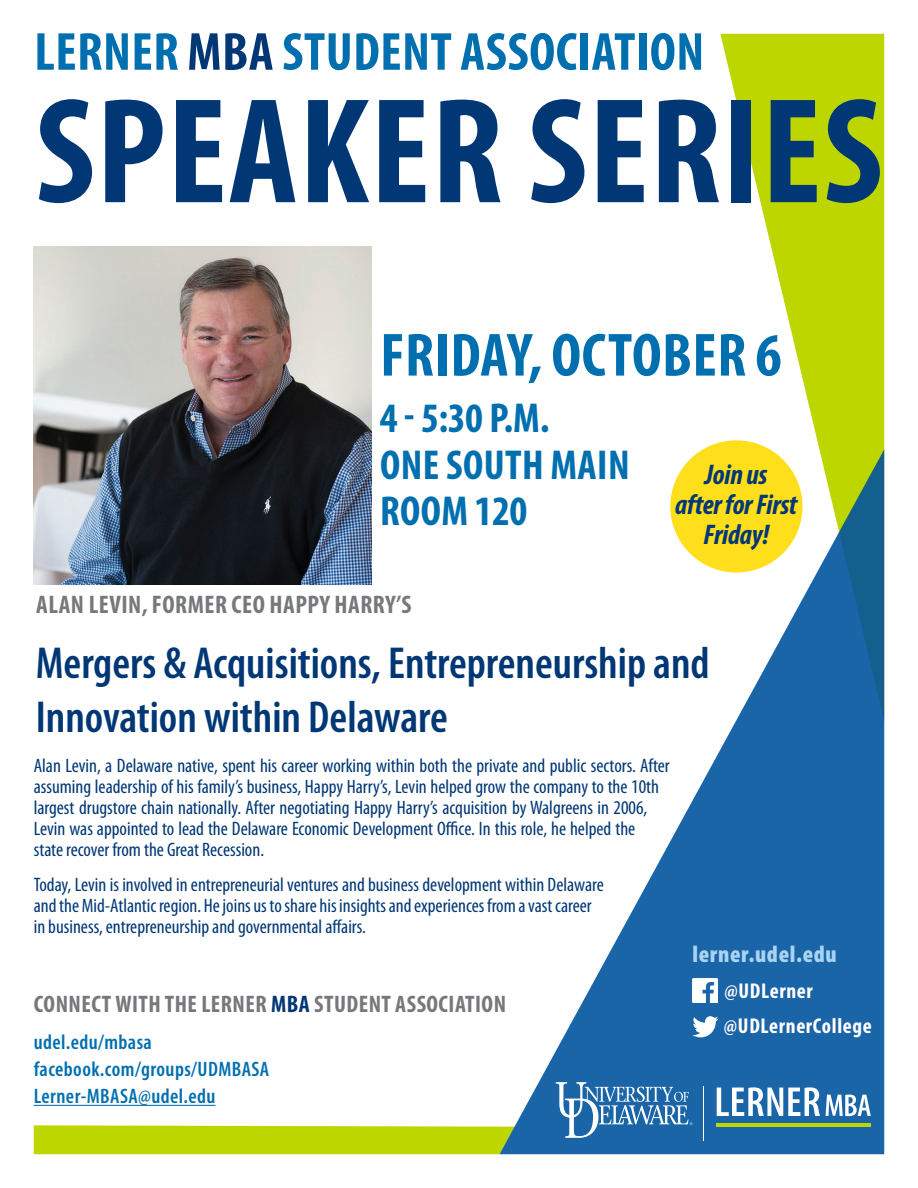
<style>
.page{position:relative;width:918px;height:1188px;background:#fff}
.page>*{position:absolute;margin:0;border:0;box-sizing:border-box;transform-origin:0 0}
.t1{font:700 condensed 151.5px "Myriad Pro";letter-spacing:.01em;color:#013775}
.t2{font:700 condensed 61.5px "Myriad Pro";letter-spacing:.01em;color:#006faf}
.t3{font:700 condensed 54px "Myriad Pro";letter-spacing:.01em;color:#006faf}
.t4{font:600 condensed 45px/54px "Myriad Pro";color:#013775}
.t5{font:700 condensed 42px "Myriad Pro";letter-spacing:.01em;color:#006faf}
.t6{font:italic 700 condensed 28.5px "Myriad Pro";letter-spacing:-.01em;color:#013775}
.t7{font:700 condensed 25.5px "Myriad Pro";letter-spacing:.02em;color:#76787b}
.t8{font:700 condensed 24px "Myriad Pro";letter-spacing:.02em;color:#76787b}
.t9{font:900 condensed 23.55px "Myriad Pro";letter-spacing:.03em;color:#a8d4f1}
.t10{font:700 condensed 21.45px "Myriad Pro";letter-spacing:.03em;color:#fff}
.t11{font:600 condensed 21px "Myriad Pro";letter-spacing:.02em;color:#006faf}
.t12{font:condensed 19.5px/21px "Myriad Pro";color:#013775}
.s1{color:#013775}
</style>
<div class="page">
<div style="left:34px;top:1125px;width:466px;height:29px;background:#bed600"></div>
<svg style="left:720px;top:34px;width:164px;height:415px;fill:#bed600"></svg>
<svg style="left:500px;top:449px;width:384px;height:705px;fill:#1a64a8"></svg>
<svg style="left:556px;top:1082px;width:136px;height:56px;background:#4e87bb"></svg>
<hr style="left:703px;top:1087px;width:1px;height:54px;background:#fff">
<svg style="left:717px;top:1087px;width:103px;height:29px"></svg>
<hr style="left:717px;top:1123px;width:154px;height:4px;background:#bed600">
<svg style="left:826px;top:1095px;width:45px;height:21px"></svg>
<hr style="left:34px;top:1105px;width:181px;height:1px;background:#006faf">
<svg style="left:692px;top:1016px;width:26px;height:21px"></svg>
<img style="left:692px;top:978px;width:25px;height:25px">
<img style="left:34px;top:247px;width:337px;height:337px">
<div style="left:670px;top:440px;width:133px;height:133px;background:#ffdf1b;border-radius:50%"></div>
<p class="t3" style="left:34px;top:22px;width:671px">LERNER <span class="s1">MBA</span> STUDENT ASSOCIATION</p>
<p class="t1" style="left:35px;top:68px;width:849px">SPEAKER SERIES</p>
<p class="t2" style="left:380px;top:321px;width:403px">FRIDAY, OCTOBER 6</p>
<p class="t5" style="left:380px;top:395px;width:172px">4 - 5:30 P.M.</p>
<p class="t5" style="left:380px;top:441px;width:251px">ONE SOUTH MAIN</p>
<p class="t5" style="left:380px;top:488px;width:149px">ROOM 120</p>
<p class="t7" style="left:36px;top:591px;width:377px">ALAN LEVIN, FORMER CEO HAPPY HARRY’S</p>
<p class="t6" style="left:705px;top:459px;width:64px">Join us</p>
<p class="t6" style="left:675px;top:489px;width:124px">after for First</p>
<p class="t6" style="left:704px;top:519px;width:67px">Friday!</p>
<p class="t4" style="left:36px;top:637px;width:676px">Mergers &amp; Acquisitions, Entrepreneurship and<br>Innovation within Delaware</p>
<p class="t12" style="left:34px;top:756px;width:638px">Alan Levin, a Delaware native, spent his career working within both the private and public sectors. After assuming leadership of his family’s business, Happy Harry’s, Levin helped grow the company to the 10th largest drugstore chain nationally. After negotiating Happy Harry’s acquisition by Walgreens in 2006, Levin was appointed to lead the Delaware Economic Development Office. In this role, he helped the<br>state recover from the Great Recession.</p>
<p class="t12" style="left:34px;top:874px;width:572px">Today, Levin is involved in entrepreneurial ventures and business development within Delaware and the Mid-Atlantic region. He joins us to share his insights and experiences from a vast career in business, entrepreneurship and governmental affairs.</p>
<p class="t8" style="left:34px;top:990px;width:474px">CONNECT WITH THE LERNER <span class="s1">MBA</span> STUDENT ASSOCIATION</p>
<p class="t11" style="left:34px;top:1031px;width:120px">udel.edu/mbasa</p>
<p class="t11" style="left:34px;top:1058px;width:237px">facebook.com/groups/UDMBASA</p>
<p class="t11" style="left:34px;top:1085px;width:183px">Lerner-MBASA@udel.edu</p>
<p class="t9" style="left:692px;top:941px;width:146px">lerner.udel.edu</p>
<p class="t10" style="left:725px;top:979px;width:90px">@UDLerner</p>
<p class="t10" style="left:724px;top:1014px;width:149px">@UDLernerCollege</p>
</div>
